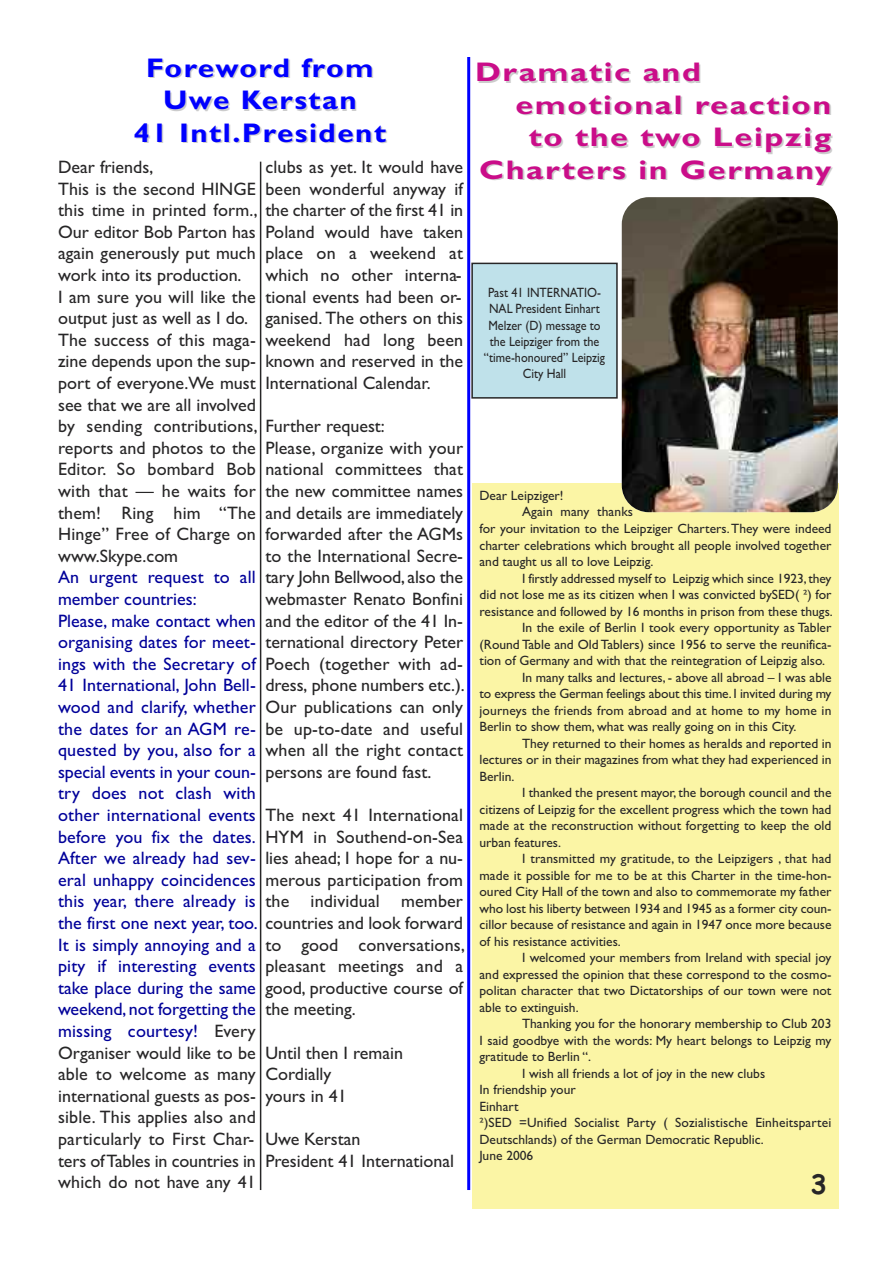
<style>
.page{position:relative;width:893px;height:1263px;background:#fff}
.page>*{position:absolute;margin:0;border:0;box-sizing:border-box;transform-origin:0 0}
.t1{font:700 27px "Gill Sans";letter-spacing:.05em;color:#ca0d89;scale:1.2 1}
.t2{font:700 27px/32.4px "Gill Sans";letter-spacing:.05em;color:#00f;text-align:center;scale:1.1 1}
.t3{font:700 27px "Comic Sans MS";color:#272627}
.t4{font:18px/21.6px "Gill Sans";color:#272627}
.t5{font:18px/21.6px "Gill Sans";letter-spacing:.01em;color:#009}
.t6{font:13.5px "Gill Sans";color:#272627}
.t7{font:13.5px/16.2px "Gill Sans";color:#272627;text-align:center;scale:.9 1}
.s1{color:#272627}
</style>
<div class="page">
<div style="left:472px;top:483px;width:367px;height:725px;background:#fbf5a5"></div>
<img style="left:622px;top:197px;width:216px;height:315px;border-radius:27px">
<div style="left:472px;top:263px;width:145px;height:135px;background:#bfe1ea"></div>
<div style="left:471px;top:263px;width:147px;height:136px;border:2px solid #272627"></div>
<hr style="left:467px;top:57px;width:3px;height:1133px;background:#00f">
<hr style="left:260px;top:162px;width:1px;height:1028px;background:#272627">
<h1 class="t2" style="left:134px;top:51px;width:231px">Foreword from<br>Uwe Kerstan<br>41 Intl.President</h1>
<p class="t4" style="left:58px;top:156px;width:407px">Dear friends,<br>This is the second HINGE<br>this time in printed form., the charter of the first 41 in<br>Our editor Bob Parton has<br>again generously put much<br>work into its production.<br>I am sure you will like the<br>output just as well as I do.<br>The success of this maga-<br>zine depends upon the sup-<br>port of everyone.We must<br>see that we are all involved<br>by sending contributions, Further request:<br>reports and photos to the<br>Editor. So bombard Bob<br>with that — he waits for<br>them! Ring him “The<br>Hinge” Free of Charge on<br>www.Skype.com</p>
<p class="t5" style="left:58px;top:566px;width:407px">An urgent request to all<br>member countries:<br>Please, make contact when<br>organising dates for meet-<br>ings with the Secretary of<br>41 International, John Bell-<br>wood and clarify, whether<br>the dates for an AGM re-<br>quested by you, also for a<br>special events in your coun-<br>try does not clash with<br>other international events<br>before you fix the dates.<br>After we already had sev-<br>eral unhappy coincidences<br>this year, there already is<br>the first one next year, too. <span class="s1">countries and look forward<br></span>It is simply annoying and a<br>pity if interesting events<br>take place during the same<br>weekend, not forgetting the<br>missing courtesy! <span class="s1">Every<br>Organiser would like to be<br>able to welcome as many<br>international guests as pos-<br>sible. This applies also and<br>particularly to First Char-<br>ters ofTables in countries in<br>which do not have any 41</span></p>
<h2 class="t4" style="left:265px;top:156px;width:199px">clubs as yet. It would have been wonderful anyway if</h2>
<h2 class="t4" style="left:265px;top:221px;width:199px;text-align:justify">Poland would have taken place on a weekend at which no other interna&shy;tional events had been or&shy;ganised. The others on this weekend had long been known and reserved in the International Calendar.</h2>
<p class="t4" style="left:265px;top:437px;width:201px;text-align:justify">Please, organize with your national committees that the new committee names and details are immediately forwarded after the AGMs to the International Secre&shy;tary John Bellwood, also the webmaster Renato Bonfini and the editor of the 41 In&shy;ternational directory Peter Poech (together with ad&shy;dress, phone numbers etc.).<br>Our publications can only be up-to-date and useful when all the right contact persons are found fast.</p>
<h2 class="t4" style="left:265px;top:804px;width:199px;text-align:justify">The next 41 International HYM in Southend-on-Sea lies ahead; I hope for a nu&shy;merous participation from the individual member</h2>
<h2 class="t4" style="left:265px;top:934px;width:201px;text-align:justify">to good conversations, pleasant meetings and a good, productive course of the meeting.</h2>
<h2 class="t4" style="left:265px;top:1042px;width:139px">Until then I remain<br>Cordially<br>yours in 41</h2>
<h2 class="t4" style="left:265px;top:1128px;width:190px">Uwe Kerstan<br>President 41 International</h2>
<h1 class="t1" style="left:475px;top:56px;width:190px">Dramatic and</h1>
<h1 class="t1" style="left:515px;top:89px;width:265px">emotional reaction</h1>
<h1 class="t1" style="left:529px;top:121px;width:254px">to the two Leipzig</h1>
<h1 class="t1" style="left:479px;top:153px;width:295px">Charters in Germany</h1>
<p class="t7" style="left:484px;top:284px;width:136px">Past 41 INTERNATIO-<br>NAL President Einhart<br>Melzer (D) message to the Leipziger from the “time-honoured” Leipzig<br>City Hall</p>
<p class="t6" style="left:479px;top:487px;width:86px">Dear Leipziger!</p>
<p class="t6" style="left:522px;top:504px;width:113px">Again many thanks</p>
<p class="t6" style="left:479px;top:520px;width:353px">for your invitation to the Leipziger Charters.They were indeed</p>
<p class="t6" style="left:479px;top:537px;width:353px">charter celebrations which brought all people involved together</p>
<p class="t6" style="left:479px;top:553px;width:175px">and taught us all to love Leipzig.</p>
<p class="t6" style="left:522px;top:570px;width:311px">I firstly addressed myself to Leipzig which since 1923,they</p>
<p class="t6" style="left:479px;top:586px;width:353px">did not lose me as its citizen when I was convicted bySED( ²) for</p>
<p class="t6" style="left:479px;top:603px;width:355px">resistance and followed by 16 months in prison from these thugs.</p>
<p class="t6" style="left:522px;top:619px;width:311px">In the exile of Berlin I took every opportunity as Tabler</p>
<p class="t6" style="left:479px;top:636px;width:353px">(Round Table and Old Tablers) since 1956 to serve the reunifica-</p>
<p class="t6" style="left:479px;top:652px;width:347px">tion of Germany and with that the reintegration of Leipzig also.</p>
<p class="t6" style="left:522px;top:669px;width:311px">In many talks and lectures, - above all abroad – I was able</p>
<p class="t6" style="left:479px;top:685px;width:353px">to express the German feelings about this time. I invited during my</p>
<p class="t6" style="left:479px;top:702px;width:353px">journeys the friends from abroad and at home to my home in</p>
<p class="t6" style="left:479px;top:718px;width:319px">Berlin to show them, what was really going on in this City.</p>
<p class="t6" style="left:522px;top:735px;width:311px">They returned to their homes as heralds and reported in</p>
<p class="t6" style="left:479px;top:751px;width:353px">lectures or in their magazines from what they had experienced in</p>
<p class="t6" style="left:479px;top:768px;width:37px">Berlin.</p>
<p class="t6" style="left:522px;top:784px;width:311px">I thanked the present mayor,the borough council and the</p>
<p class="t6" style="left:479px;top:801px;width:353px">citizens of Leipzig for the excellent progress which the town had</p>
<p class="t6" style="left:479px;top:817px;width:353px">made at the reconstruction without forgetting to keep the old</p>
<p class="t6" style="left:479px;top:834px;width:83px">urban features.</p>
<p class="t6" style="left:522px;top:850px;width:311px">I transmitted my gratitude, to the Leipzigers , that had</p>
<p class="t6" style="left:479px;top:867px;width:353px">made it possible for me to be at this Charter in the time-hon-</p>
<p class="t6" style="left:479px;top:883px;width:353px">oured City Hall of the town and also to commemorate my father</p>
<p class="t6" style="left:479px;top:900px;width:353px">who lost his liberty between 1934 and 1945 as a former city coun-</p>
<p class="t6" style="left:479px;top:916px;width:353px">cillor because of resistance and again in 1947 once more because</p>
<p class="t6" style="left:479px;top:933px;width:143px">of his resistance activities.</p>
<p class="t6" style="left:522px;top:949px;width:311px">I welcomed your members from Ireland with special joy</p>
<p class="t6" style="left:479px;top:966px;width:353px">and expressed the opinion that these correspond to the cosmo-</p>
<p class="t6" style="left:479px;top:982px;width:353px">politan character that two Dictatorships of our town were not</p>
<p class="t6" style="left:479px;top:999px;width:101px">able to extinguish.</p>
<p class="t6" style="left:522px;top:1015px;width:311px">Thanking you for the honorary membership to Club 203</p>
<p class="t6" style="left:479px;top:1032px;width:353px">I said goodbye with the words: My heart belongs to Leipzig my</p>
<p class="t6" style="left:479px;top:1048px;width:113px">gratitude to Berlin “.</p>
<p class="t6" style="left:522px;top:1065px;width:245px">I wish all friends a lot of joy in the new clubs</p>
<p class="t6" style="left:479px;top:1081px;width:98px">In friendship your</p>
<p class="t6" style="left:479px;top:1098px;width:41px">Einhart</p>
<p class="t6" style="left:479px;top:1114px;width:353px">²)SED =Unified Socialist Party ( Sozialistische Einheitspartei</p>
<p class="t6" style="left:479px;top:1131px;width:286px">Deutschlands) of the German Democratic Republic.</p>
<p class="t6" style="left:479px;top:1147px;width:55px">June 2006</p>
<h1 class="t3" style="left:810px;top:1169px;width:18px">3</h1>
</div>
